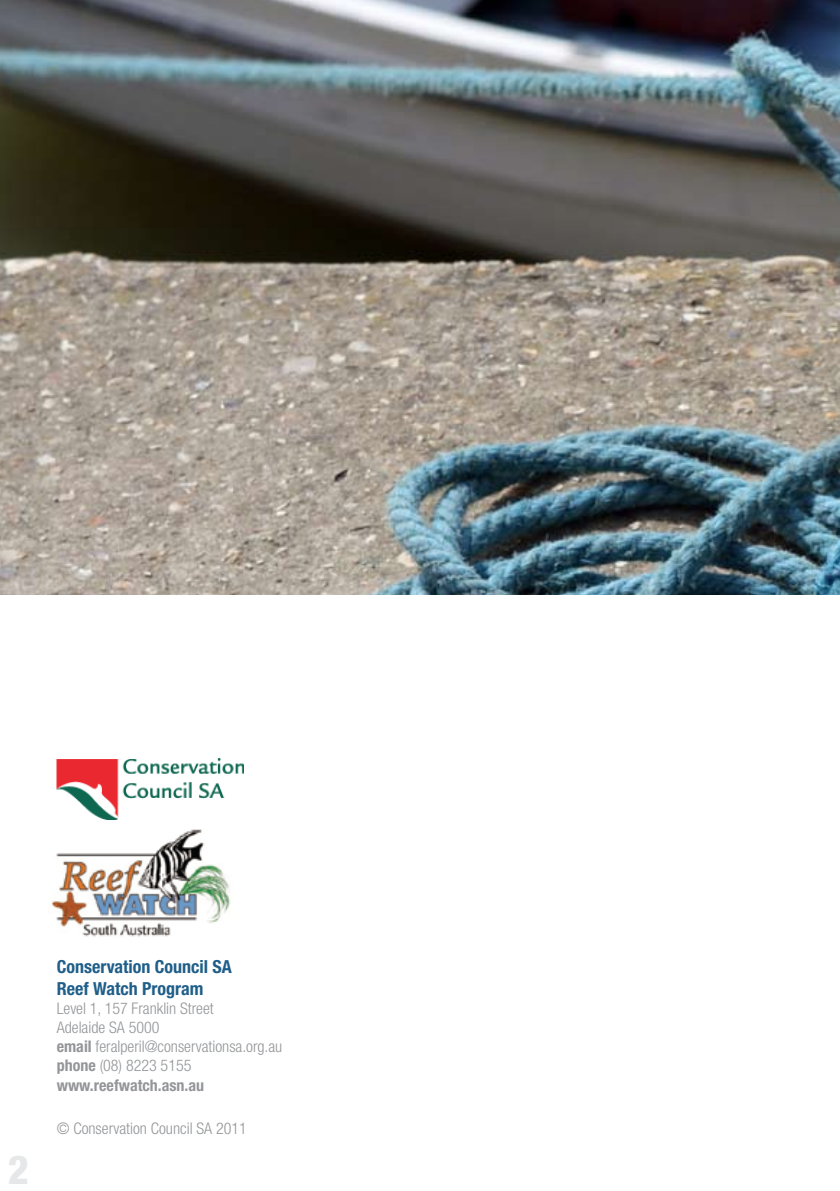
<style>
.page{position:relative;width:840px;height:1191px;background:#fff}
.page>*{position:absolute;margin:0;border:0;box-sizing:border-box;transform-origin:0 0}
.t1{font:800 condensed 40px "Helvetica Neue";color:#e6e7e8}
.t2{font:700 condensed 18px/21.6px "Helvetica Neue";color:#1f5e89}
.t3{font:300 condensed 16px/19.2px "Helvetica Neue";color:#939598}
.s1{font-weight:700}
</style>
<div class="page">
<img style="left:0;top:0;width:839px;height:595px">
<img style="left:51px;top:829px;width:180px;height:108px">
<img style="left:57px;top:758px;width:186px;height:61px">
<h1 class="t1" style="left:8px;top:1144px;width:22px">2</h1>
<p class="t2" style="left:57px;top:955px;width:176px">Conservation Council SA<br>Reef Watch Program</p>
<p class="t3" style="left:57px;top:998px;width:227px">Level 1, 157 Franklin Street<br>Adelaide SA 5000<br><span class="s1">email</span> feralperil@conservationsa.org.au <span class="s1">phone</span> (08) 8223 5155 <span class="s1">www.reefwatch.asn.au</span></p>
<p class="t3" style="left:57px;top:1118px;width:191px">© Conservation Council SA 2011</p>
</div>
